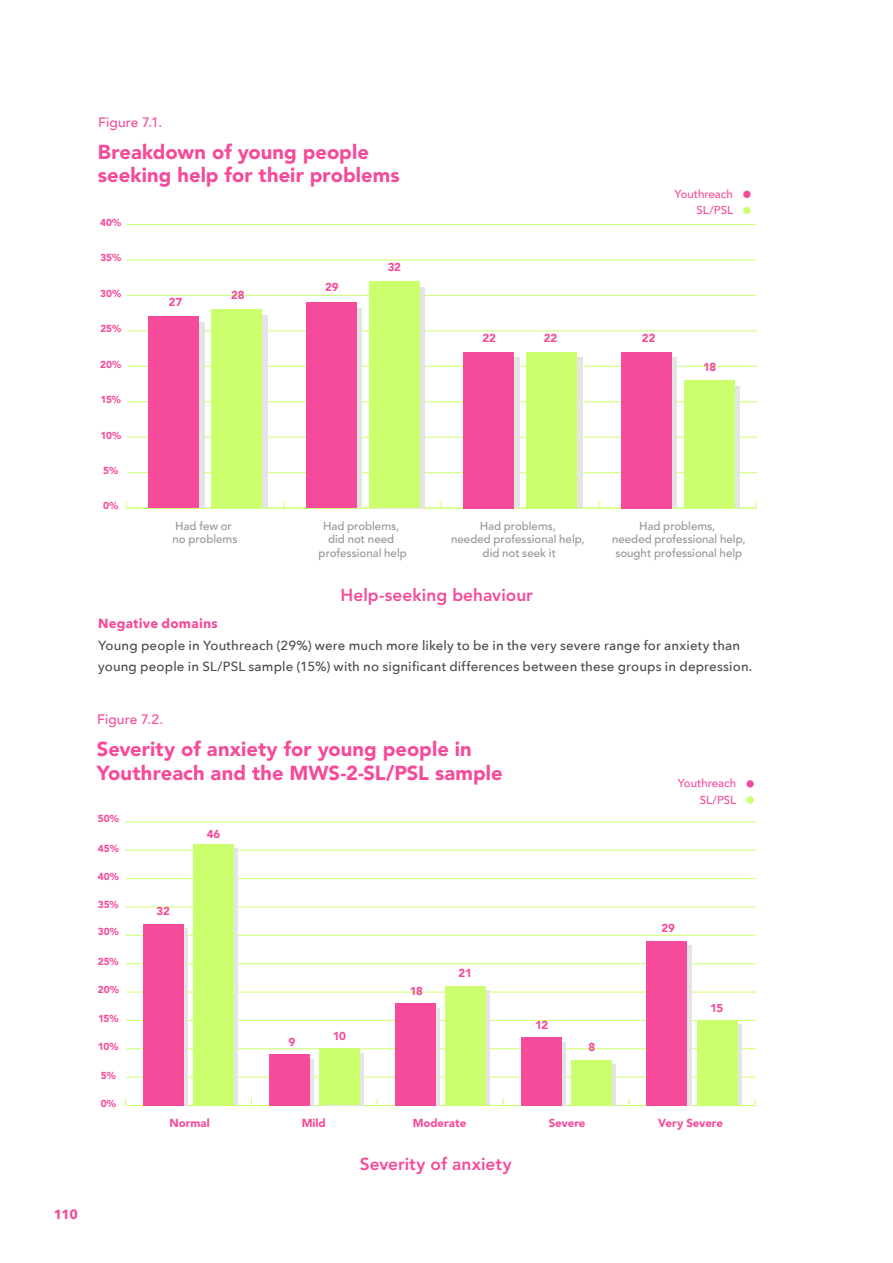
<style>
.page{position:relative;width:893px;height:1263px;background:#fff}
.page>*{position:absolute;margin:0;border:0;box-sizing:border-box;transform-origin:0 0}
.t1{font:900 20.1px/23.7px "Avenir";letter-spacing:.005em;color:#f54b9a}
.t2{font:800 17.25px "Avenir";color:#f54b9a}
.t3{font:500 13.65px "Avenir";letter-spacing:.01em;color:#f54b9a}
.t4{font:500 13.2px/21.5px "Avenir Next";letter-spacing:.01em;color:#4a4a49}
.t5{font:700 13.2px "Avenir Next";letter-spacing:.015em;color:#f54b9a}
.t6{font:500 11.55px/13.8px "Avenir";color:#939598;text-align:center}
.t7{font:900 11.55px "Avenir";letter-spacing:-.01em;color:#f54b9a}
.t8{font:500 11.55px/16.4px "Avenir";letter-spacing:-.005em;color:#f54b9a;text-align:right}
.t9{font:900 10.05px "Avenir";letter-spacing:-.005em;color:#f54b9a}
</style>
<div class="page">
<hr style="left:126px;top:508px;width:630px;height:1px;background:#ccff6d">
<hr style="left:127px;top:472px;width:630px;height:1px;background:#ccff6d">
<hr style="left:127px;top:437px;width:630px;height:1px;background:#ccff6d">
<hr style="left:127px;top:401px;width:630px;height:1px;background:#ccff6d">
<hr style="left:127px;top:366px;width:630px;height:1px;background:#ccff6d">
<hr style="left:127px;top:330px;width:630px;height:1px;background:#ccff6d">
<hr style="left:126px;top:295px;width:630px;height:1px;background:#ccff6d">
<hr style="left:126px;top:259px;width:630px;height:1px;background:#ccff6d">
<hr style="left:126px;top:224px;width:630px;height:1px;background:#ccff6d">
<div style="left:217px;top:315px;width:51px;height:193px;background:#e4e4e4"></div>
<svg style="left:419px;top:287px;width:6px;height:221px"></svg>
<div style="left:532px;top:358px;width:50px;height:150px;background:#e4e4e4"></div>
<div style="left:154px;top:322px;width:51px;height:186px;background:#e4e4e4"></div>
<svg style="left:356px;top:308px;width:6px;height:200px"></svg>
<div style="left:469px;top:358px;width:50px;height:150px;background:#e4e4e4"></div>
<svg style="left:671px;top:358px;width:6px;height:150px"></svg>
<div style="left:689px;top:386px;width:51px;height:122px;background:linear-gradient(to bottom,#e4e4e4,#e4e4e4)"></div>
<div style="left:211px;top:310px;width:51px;height:198px;background:#ccff6d"></div>
<div style="left:369px;top:281px;width:50px;height:227px;background:#ccff6d"></div>
<div style="left:526px;top:352px;width:51px;height:156px;background:#ccff6d"></div>
<div style="left:684px;top:380px;width:50px;height:128px;background:#ccff6d"></div>
<div style="left:148px;top:317px;width:51px;height:191px;background:#f54b9a"></div>
<div style="left:306px;top:302px;width:50px;height:206px;background:#f54b9a"></div>
<div style="left:463px;top:352px;width:51px;height:156px;background:#f54b9a"></div>
<div style="left:621px;top:352px;width:50px;height:156px;background:#f54b9a"></div>
<div style="left:743px;top:191px;width:8px;height:7px;background:#f54b9a;border-radius:50%"></div>
<div style="left:743px;top:207px;width:8px;height:7px;background:#ccff6d;border-radius:50%"></div>
<hr style="left:125px;top:1105px;width:630px;height:1px;background:#ccff6d">
<hr style="left:126px;top:1077px;width:630px;height:1px;background:#ccff6d">
<hr style="left:126px;top:1048px;width:630px;height:1px;background:#ccff6d">
<hr style="left:126px;top:1020px;width:630px;height:1px;background:#ccff6d">
<hr style="left:126px;top:991px;width:630px;height:1px;background:#ccff6d">
<hr style="left:126px;top:963px;width:630px;height:1px;background:#ccff6d">
<hr style="left:125px;top:935px;width:630px;height:1px;background:#ccff6d">
<hr style="left:125px;top:906px;width:630px;height:1px;background:#ccff6d">
<hr style="left:125px;top:878px;width:630px;height:1px;background:#ccff6d">
<hr style="left:125px;top:850px;width:630px;height:1px;background:#ccff6d">
<hr style="left:125px;top:821px;width:630px;height:1px;background:#ccff6d">
<svg style="left:233px;top:848px;width:5px;height:257px"></svg>
<svg style="left:359px;top:1053px;width:5px;height:52px"></svg>
<svg style="left:485px;top:990px;width:5px;height:115px"></svg>
<svg style="left:611px;top:1064px;width:5px;height:41px"></svg>
<svg style="left:737px;top:1024px;width:5px;height:81px"></svg>
<svg style="left:183px;top:928px;width:5px;height:177px"></svg>
<svg style="left:309px;top:1059px;width:5px;height:46px"></svg>
<svg style="left:435px;top:1008px;width:4px;height:97px"></svg>
<svg style="left:561px;top:1042px;width:4px;height:63px"></svg>
<div style="left:651px;top:945px;width:40px;height:160px;background:#e4e4e4"></div>
<div style="left:193px;top:844px;width:40px;height:261px;background:#ccff6d"></div>
<div style="left:319px;top:1048px;width:40px;height:57px;background:#ccff6d"></div>
<div style="left:445px;top:986px;width:40px;height:119px;background:#ccff6d"></div>
<div style="left:571px;top:1060px;width:40px;height:45px;background:#ccff6d"></div>
<div style="left:697px;top:1020px;width:40px;height:85px;background:#ccff6d"></div>
<div style="left:143px;top:924px;width:40px;height:181px;background:#f54b9a"></div>
<div style="left:269px;top:1054px;width:40px;height:51px;background:#f54b9a"></div>
<div style="left:395px;top:1003px;width:40px;height:102px;background:#f54b9a"></div>
<div style="left:521px;top:1037px;width:40px;height:68px;background:#f54b9a"></div>
<div style="left:647px;top:941px;width:40px;height:164px;background:#f54b9a"></div>
<div style="left:746px;top:780px;width:8px;height:7px;background:#f54b9a;border-radius:50%"></div>
<div style="left:746px;top:796px;width:8px;height:8px;background:#ccff6d;border-radius:50%"></div>
<p class="t5" style="left:54px;top:1202px;width:26px">110</p>
<p class="t3" style="left:98px;top:110px;width:65px">Figure 7.1.</p>
<h1 class="t1" style="left:98px;top:140px;width:303px">Breakdown of young people seeking help for their problems</h1>
<p class="t9" style="left:100px;top:216px;width:23px">40%</p>
<p class="t9" style="left:100px;top:252px;width:22px">35%</p>
<p class="t9" style="left:100px;top:287px;width:23px">30%</p>
<p class="t9" style="left:100px;top:323px;width:22px">25%</p>
<p class="t9" style="left:100px;top:358px;width:23px">20%</p>
<p class="t9" style="left:101px;top:393px;width:22px">15%</p>
<p class="t9" style="left:100px;top:429px;width:22px">10%</p>
<p class="t9" style="left:103px;top:464px;width:16px">5%</p>
<p class="t9" style="left:103px;top:500px;width:17px">0%</p>
<p class="t7" style="left:169px;top:292px;width:15px">27</p>
<p class="t7" style="left:231px;top:285px;width:15px">28</p>
<p class="t7" style="left:325px;top:277px;width:15px">29</p>
<p class="t7" style="left:388px;top:257px;width:15px">32</p>
<p class="t8" style="left:674px;top:185px;width:60px">Youthreach<br>SL/PSL</p>
<p class="t7" style="left:482px;top:328px;width:15px">22</p>
<p class="t7" style="left:544px;top:328px;width:15px">22</p>
<p class="t7" style="left:642px;top:328px;width:15px">22</p>
<p class="t7" style="left:703px;top:357px;width:15px">18</p>
<p class="t6" style="left:173px;top:519px;width:67px;text-align:left">Had few or no problems</p>
<p class="t6" style="left:319px;top:519px;width:90px">Had problems, did not need professional help</p>
<p class="t6" style="left:451px;top:519px;width:135px">Had problems,<br>needed professional help, did not seek it</p>
<p class="t6" style="left:612px;top:519px;width:135px">Had problems,<br>needed professional help, sought professional help</p>
<h2 class="t2" style="left:341px;top:585px;width:194px">Help-seeking behaviour</h2>
<p class="t5" style="left:98px;top:612px;width:121px">Negative domains</p>
<p class="t4" style="left:98px;top:634px;width:656px">Young people in Youthreach (29%) were much more likely to be in the very severe range for anxiety than young people in SL/PSL sample (15%) with no significant differences between these groups in depression.</p>
<p class="t3" style="left:97px;top:708px;width:68px">Figure 7.2.</p>
<h1 class="t1" style="left:97px;top:737px;width:407px">Severity of anxiety for young people in<br>Youthreach and the MWS-2-SL/PSL sample</h1>
<p class="t9" style="left:98px;top:812px;width:23px">50%</p>
<p class="t9" style="left:98px;top:842px;width:23px">45%</p>
<p class="t9" style="left:98px;top:870px;width:23px">40%</p>
<p class="t9" style="left:98px;top:899px;width:22px">35%</p>
<p class="t9" style="left:98px;top:926px;width:23px">30%</p>
<p class="t9" style="left:98px;top:955px;width:22px">25%</p>
<p class="t9" style="left:98px;top:984px;width:23px">20%</p>
<p class="t9" style="left:98px;top:1012px;width:22px">15%</p>
<p class="t9" style="left:98px;top:1040px;width:22px">10%</p>
<p class="t9" style="left:101px;top:1069px;width:16px">5%</p>
<p class="t9" style="left:101px;top:1097px;width:17px">0%</p>
<p class="t7" style="left:156px;top:901px;width:15px">32</p>
<p class="t7" style="left:207px;top:824px;width:15px">46</p>
<p class="t7" style="left:288px;top:1032px;width:8px">9</p>
<p class="t7" style="left:333px;top:1026px;width:15px">10</p>
<p class="t7" style="left:410px;top:981px;width:15px">18</p>
<p class="t7" style="left:458px;top:963px;width:15px">21</p>
<p class="t7" style="left:535px;top:1015px;width:15px">12</p>
<p class="t7" style="left:588px;top:1037px;width:8px">8</p>
<p class="t8" style="left:678px;top:774px;width:60px">Youthreach<br>SL/PSL</p>
<p class="t7" style="left:661px;top:918px;width:15px">29</p>
<p class="t7" style="left:710px;top:998px;width:15px">15</p>
<p class="t7" style="left:169px;top:1116px;width:42px">Normal</p>
<p class="t7" style="left:302px;top:1116px;width:26px">Mild</p>
<p class="t7" style="left:413px;top:1116px;width:55px">Moderate</p>
<p class="t7" style="left:549px;top:1116px;width:38px">Severe</p>
<p class="t7" style="left:658px;top:1116px;width:67px">Very Severe</p>
<h2 class="t2" style="left:360px;top:1154px;width:153px">Severity of anxiety</h2>
</div>
